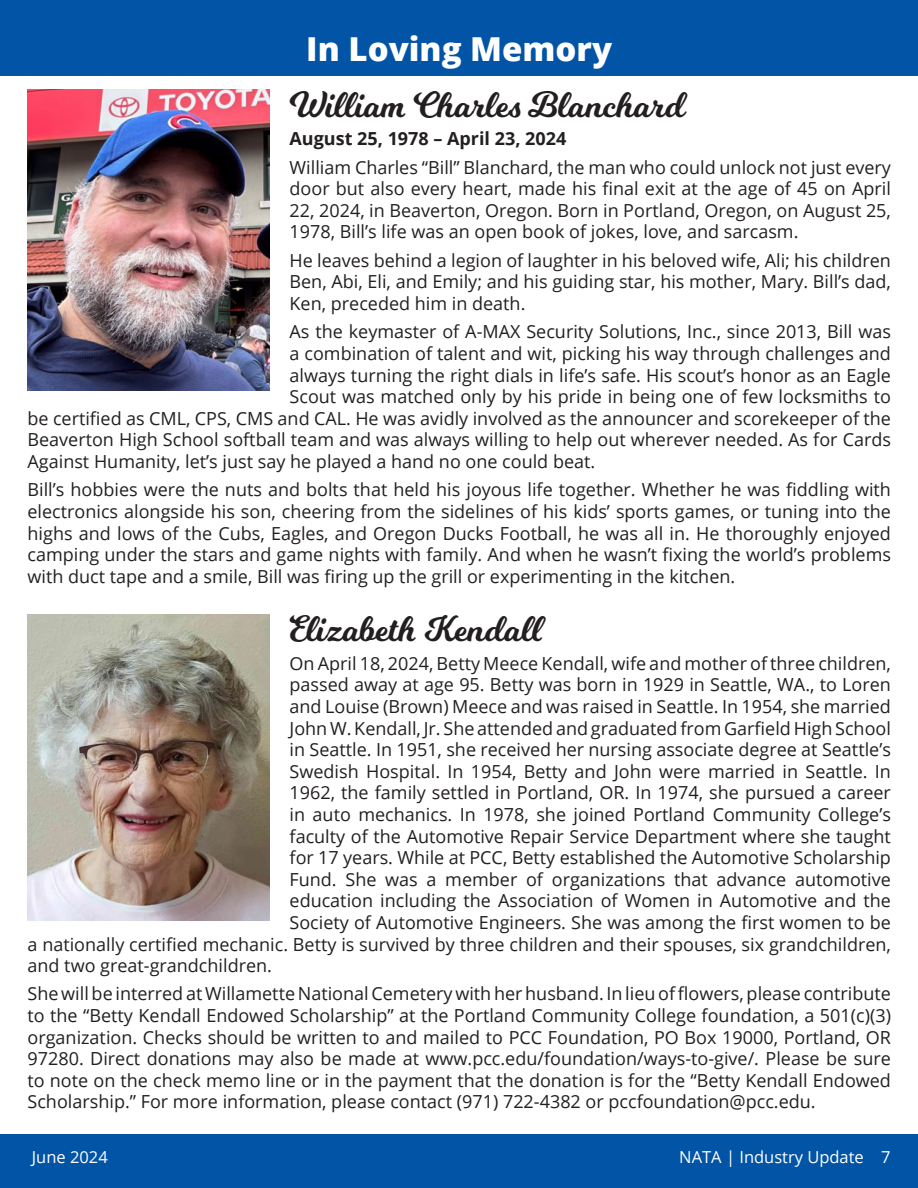
<style>
.page{position:relative;width:918px;height:1188px;background:#fff}
.page>*{position:absolute;margin:0;border:0;box-sizing:border-box;transform-origin:0 0}
.Text_12_point_regular{font:36px "Milkshake";color:#231f20}
._22_Pt_Blue_Header{font:800 33px "Open Sans";color:#fff}
.Text_12_point_regular-2{font:18px/21.6px "Open Sans";color:#231f20;text-align:justify}
.Text_12_point_regular-3{font:700 18px "Open Sans";color:#231f20}
.t1{font:16.5px "Open Sans";color:#fff}
</style>
<div class="page">
<div style="left:0;top:1134px;width:918px;height:54px;background:#0154a6"></div>
<img style="left:28px;top:90px;width:241px;height:301px">
<img style="left:28px;top:615px;width:241px;height:305px">
<div style="left:0;top:0;width:918px;height:75px;background:#0154a6"></div>
<p class="_22_Pt_Blue_Header" style="left:306px;top:24px;width:307px">In Loving Memory</p>
<p class="Text_12_point_regular" style="left:290px;top:79px;width:397px">William Charles Blanchard</p>
<p class="Text_12_point_regular-3" style="left:290px;top:126px;width:278px">August 25, 1978 – April 23, 2024</p>
<p class="Text_12_point_regular-2" style="left:290px;top:156px;width:603px">William Charles “Bill” Blanchard, the man who could unlock not just every door but also every heart, made his final exit at the age of 45 on April 22, 2024, in Beaverton, Oregon. Born in Portland, Oregon, on August 25, 1978, Bill’s life was an open book of jokes, love, and sarcasm.</p>
<p class="Text_12_point_regular-2" style="left:290px;top:249px;width:603px">He leaves behind a legion of laughter in his beloved wife, Ali; his children Ben, Abi, Eli, and Emily; and his guiding star, his mother, Mary. Bill’s dad, Ken, preceded him in death.</p>
<p class="Text_12_point_regular-2" style="left:290px;top:321px;width:603px">As the keymaster of A-MAX Security Solutions, Inc., since 2013, Bill was</p>
<p class="Text_12_point_regular-2" style="left:290px;top:342px;width:603px">a combination of talent and wit, picking his way through challenges and</p>
<p class="Text_12_point_regular-2" style="left:290px;top:364px;width:603px">always turning the right dials in life’s safe. His scout’s honor as an Eagle</p>
<p class="Text_12_point_regular-2" style="left:290px;top:385px;width:603px">Scout was matched only by his pride in being one of few locksmiths to</p>
<p class="Text_12_point_regular-2" style="left:28px;top:407px;width:865px">be certified as CML, CPS, CMS and CAL. He was avidly involved as the announcer and scorekeeper of the</p>
<p class="Text_12_point_regular-2" style="left:28px;top:429px;width:865px">Beaverton High School softball team and was always willing to help out wherever needed. As for Cards</p>
<p class="Text_12_point_regular-2" style="left:28px;top:450px;width:569px">Against Humanity, let’s just say he played a hand no one could beat.</p>
<p class="Text_12_point_regular-2" style="left:28px;top:479px;width:865px">Bill’s hobbies were the nuts and bolts that held his joyous life together. Whether he was fiddling with electronics alongside his son, cheering from the sidelines of his kids’ sports games, or tuning into the highs and lows of the Cubs, Eagles, and Oregon Ducks Football, he was all in. He thoroughly enjoyed camping under the stars and game nights with family. And when he wasn’t fixing the world’s problems with duct tape and a smile, Bill was firing up the grill or experimenting in the kitchen.</p>
<p class="Text_12_point_regular" style="left:290px;top:604px;width:253px">Elizabeth Kendall</p>
<p class="Text_12_point_regular-2" style="left:290px;top:652px;width:603px">On April 18, 2024, Betty Meece Kendall, wife and mother of three children,</p>
<p class="Text_12_point_regular-2" style="left:290px;top:674px;width:603px">passed away at age 95. Betty was born in 1929 in Seattle, WA., to Loren</p>
<p class="Text_12_point_regular-2" style="left:290px;top:695px;width:603px">and Louise (Brown) Meece and was raised in Seattle. In 1954, she married</p>
<p class="Text_12_point_regular-2" style="left:290px;top:717px;width:603px">John W. Kendall, Jr. She attended and graduated from Garfield High School</p>
<p class="Text_12_point_regular-2" style="left:290px;top:738px;width:603px">in Seattle. In 1951, she received her nursing associate degree at Seattle’s</p>
<p class="Text_12_point_regular-2" style="left:290px;top:760px;width:603px">Swedish Hospital. In 1954, Betty and John were married in Seattle. In</p>
<p class="Text_12_point_regular-2" style="left:290px;top:782px;width:603px">1962, the family settled in Portland, OR. In 1974, she pursued a career</p>
<p class="Text_12_point_regular-2" style="left:290px;top:803px;width:603px">in auto mechanics. In 1978, she joined Portland Community College’s</p>
<p class="Text_12_point_regular-2" style="left:290px;top:825px;width:603px">faculty of the Automotive Repair Service Department where she taught</p>
<p class="Text_12_point_regular-2" style="left:290px;top:846px;width:603px">for 17 years. While at PCC, Betty established the Automotive Scholarship</p>
<p class="Text_12_point_regular-2" style="left:290px;top:868px;width:603px">Fund. She was a member of organizations that advance automotive</p>
<p class="Text_12_point_regular-2" style="left:290px;top:890px;width:603px">education including the Association of Women in Automotive and the</p>
<p class="Text_12_point_regular-2" style="left:290px;top:911px;width:603px">Society of Automotive Engineers. She was among the first women to be</p>
<p class="Text_12_point_regular-2" style="left:28px;top:933px;width:865px">a nationally certified mechanic. Betty is survived by three children and their spouses, six grandchildren,</p>
<p class="Text_12_point_regular-2" style="left:28px;top:954px;width:246px">and two great-grandchildren.</p>
<p class="Text_12_point_regular-2" style="left:28px;top:983px;width:865px">She will be interred at Willamette National Cemetery with her husband. In lieu of flowers, please contribute to the “Betty Kendall Endowed Scholarship” at the Portland Community College foundation, a 501(c)(3) organization. Checks should be written to and mailed to PCC Foundation, PO Box 19000, Portland, OR 97280. Direct donations may also be made at www.pcc.edu/foundation/ways-to-give/. Please be sure to note on the check memo line or in the payment that the donation is for the “Betty Kendall Endowed Scholarship.” For more information, please contact (971) 722-4382 or pccfoundation@pcc.edu.</p>
<p class="t1" style="left:32px;top:1146px;width:77px">June 2024</p>
<p class="t1" style="left:679px;top:1146px;width:213px">NATA | Industry Update 7</p>
</div>
